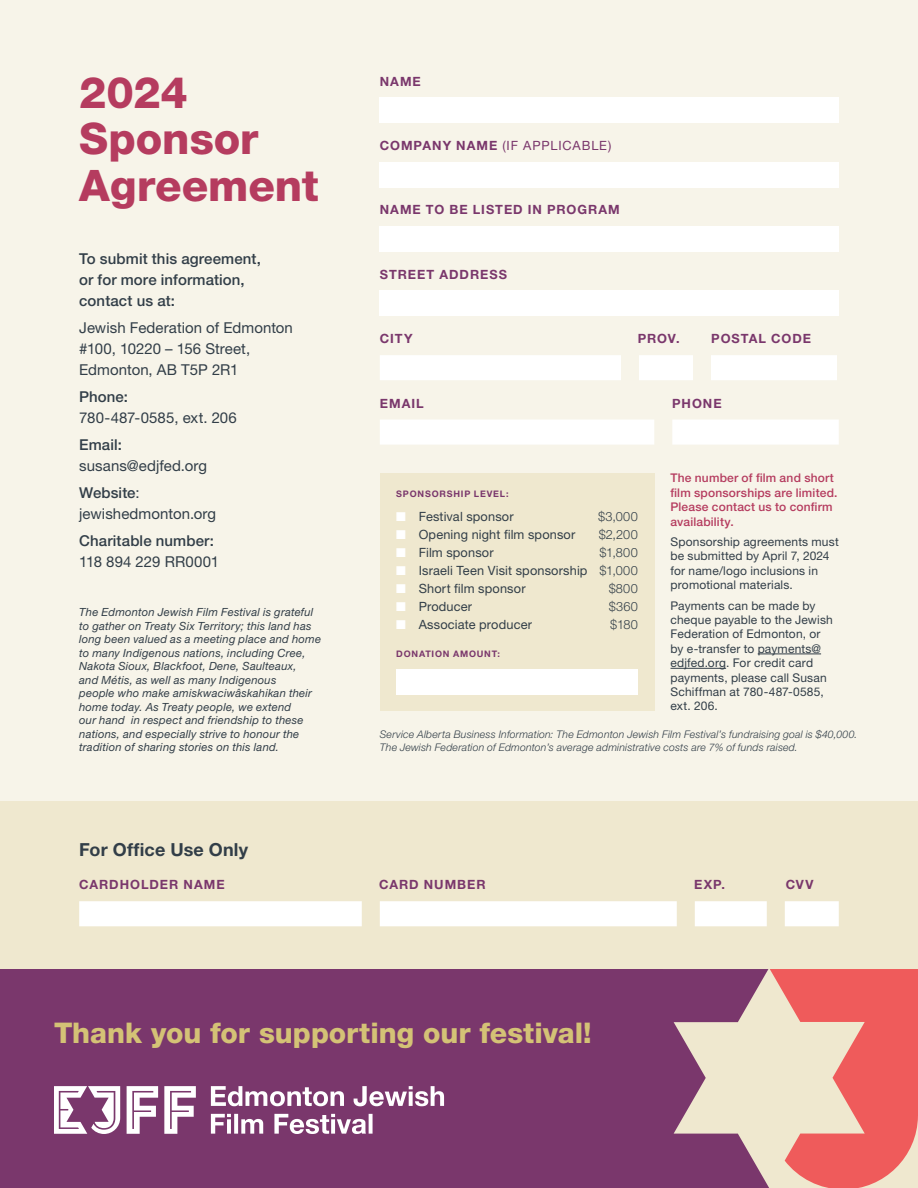
<style>
.page{position:relative;width:918px;height:1188px;background:#f7f4e9}
.page>*{position:absolute;margin:0;border:0;box-sizing:border-box;transform-origin:0 0}
.t1{font:800 43.5px/46.5px "Helvetica Neue LT Std";letter-spacing:-.005em;color:#b53c5f}
.t2{font:800 28.5px "Helvetica Neue LT Std";color:#d4c276}
.t3{font:700 18px "Helvetica Neue LT Std";letter-spacing:.01em;color:#323e48}
.body{font:15px/21px "Helvetica Neue LT Std";letter-spacing:.005em;color:#323e48}
.body-2{font:500 15px/21px "Helvetica Neue LT Std";letter-spacing:.005em;color:#323e48}
.body-3{font:12.75px "Helvetica Neue LT Std";letter-spacing:.015em;color:#323e48}
.t4{font:700 12.75px "Helvetica Neue LT Std";letter-spacing:.08em;color:#7a376c}
.body-4{font:300 12.75px "Helvetica Neue LT Std";letter-spacing:.02em;color:#323e48}
.t5{font:12.75px "Helvetica Neue LT Std";letter-spacing:.07em;color:#7a376c}
.body-5{font:12px/14.4px "Helvetica Neue LT Std";letter-spacing:.015em;color:#323e48}
.body-6{font:500 12px/14.4px "Helvetica Neue LT Std";letter-spacing:.015em;color:#b53c5f}
.body-7{font:italic 11.25px/13.5px "Helvetica Neue LT Std";letter-spacing:.02em;color:#323e48}
.body-8{font:italic 300 10.5px/12.6px "Helvetica Neue LT Std";letter-spacing:.015em;color:#323e48}
.t6{font:700 9px "Helvetica Neue LT Std";letter-spacing:.09em;color:#7a376c}
.s1{font-weight:500}
.s2{font-weight:400}
.s3{font-weight:700}
.s4{color:#fff}
.s5{font-weight:300}
</style>
<div class="page">
<div style="left:0;top:801px;width:918px;height:387px;background:#efe8cf"></div>
<svg style="left:663px;top:969px;width:255px;height:219px"></svg>
<div style="left:0;top:969px;width:663px;height:219px;background:#7a376c"></div>
<svg style="left:54px;top:1086px;width:66px;height:48px"></svg>
<svg style="left:127px;top:1086px;width:31px;height:48px"></svg>
<svg style="left:164px;top:1086px;width:32px;height:48px"></svg>
<svg style="left:211px;top:1114px;width:162px;height:20px"></svg>
<svg style="left:211px;top:1086px;width:233px;height:20px"></svg>
<div style="left:380px;top:98px;width:459px;height:25px;background:#fff"></div>
<div style="left:380px;top:162px;width:459px;height:25px;background:#fff"></div>
<div style="left:380px;top:226px;width:459px;height:25px;background:#fff"></div>
<div style="left:380px;top:291px;width:459px;height:25px;background:#fff"></div>
<svg style="left:380px;top:355px;width:457px;height:25px;background:#fefefd"></svg>
<svg style="left:380px;top:420px;width:459px;height:25px;background:#fefefd"></svg>
<div style="left:380px;top:474px;width:274px;height:237px;background:#efe8cf"></div>
<div style="left:396px;top:669px;width:242px;height:26px;background:#fff"></div>
<hr style="left:758px;top:654px;width:63px;height:1px;background:#323e48">
<hr style="left:670px;top:668px;width:56px;height:1px;background:#323e48">
<svg style="left:79px;top:901px;width:760px;height:25px;background:#fdfdfb"></svg>
<p class="t1" style="left:79px;top:69px;width:241px">2024<br>Sponsor<br>Agreement</p>
<p class="body-2" style="left:79px;top:248px;width:183px">To submit this agreement, or for more information, contact us at:</p>
<p class="body" style="left:79px;top:317px;width:215px">Jewish Federation of Edmonton #100, 10220 – 156 Street,<br>Edmonton, AB T5P 2R1</p>
<p class="body" style="left:79px;top:386px;width:159px"><span class="s1">Phone:<br></span>780-487-0585, ext. 206</p>
<p class="body" style="left:79px;top:434px;width:130px"><span class="s1">Email: </span>susans@edjfed.org</p>
<p class="body" style="left:79px;top:482px;width:139px"><span class="s1">Website</span>: jewishedmonton.org</p>
<p class="body-2" style="left:79px;top:530px;width:142px">Charitable number:<br><span class="s2">118 894 229 RR0001</span></p>
<p class="body-7" style="left:79px;top:605px;width:243px">The Edmonton Jewish Film Festival is grateful to gather on Treaty Six Territory; this land has long been valued as a meeting place and home to many Indigenous nations, including Cree, Nakota Sioux, Blackfoot, Dene, Saulteaux,<br>and Métis, as well as many Indigenous<br>people who make amiskwaciwâskahikan their home today. As Treaty people, we extend<br>our hand in respect and friendship to these nations, and especially strive to honour the tradition of sharing stories on this land.</p>
<h2 class="t4" style="left:380px;top:73px;width:43px">NAME</h2>
<h2 class="t5" style="left:380px;top:138px;width:233px"><span class="s3">COMPANY NAME</span> (IF APPLICABLE)</h2>
<h2 class="t4" style="left:380px;top:202px;width:242px">NAME TO BE LISTED IN PROGRAM</h2>
<h2 class="t4" style="left:380px;top:266px;width:129px">STREET ADDRESS</h2>
<h2 class="t4" style="left:380px;top:331px;width:34px">CITY</h2>
<h2 class="t4" style="left:638px;top:331px;width:43px">PROV.</h2>
<h2 class="t4" style="left:711px;top:331px;width:101px">POSTAL CODE</h2>
<h2 class="t4" style="left:380px;top:395px;width:45px">EMAIL</h2>
<h2 class="t4" style="left:672px;top:395px;width:51px">PHONE</h2>
<h2 class="t6" style="left:396px;top:488px;width:114px">SPONSORSHIP LEVEL:</h2>
<p class="body-3" style="left:396px;top:509px;width:119px"><span class="s4">■</span> Festival sponsor</p>
<p class="body-4" style="left:598px;top:508px;width:41px">$3,000</p>
<p class="body-3" style="left:396px;top:527px;width:181px"><span class="s4">■</span> Opening night film sponsor</p>
<p class="body-4" style="left:599px;top:526px;width:41px">$2,200</p>
<p class="body-3" style="left:396px;top:545px;width:99px"><span class="s4">■</span> Film sponsor</p>
<p class="body-4" style="left:599px;top:544px;width:40px">$1,800</p>
<p class="body-3" style="left:396px;top:563px;width:243px"><span class="s4">■</span> Israeli Teen Visit sponsorship <span class="s5">$1,000</span></p>
<p class="body-3" style="left:396px;top:581px;width:131px"><span class="s4">■</span> Short film sponsor</p>
<p class="body-4" style="left:609px;top:580px;width:31px">$800</p>
<p class="body-3" style="left:396px;top:599px;width:77px"><span class="s4">■</span> Producer</p>
<p class="body-4" style="left:609px;top:598px;width:30px">$360</p>
<p class="body-3" style="left:396px;top:617px;width:137px"><span class="s4">■</span> Associate producer</p>
<p class="body-4" style="left:610px;top:616px;width:29px">$180</p>
<h2 class="t6" style="left:396px;top:649px;width:105px">DONATION AMOUNT:</h2>
<p class="body-6" style="left:670px;top:471px;width:168px">The number of film and short film sponsorships are limited.<br>Please contact us to confirm availability.</p>
<p class="body-5" style="left:670px;top:534px;width:170px">Sponsorship agreements must be submitted by April 7, 2024 for name/logo inclusions in promotional materials.</p>
<p class="body-5" style="left:670px;top:598px;width:164px">Payments can be made by cheque payable to the Jewish<br>Federation of Edmonton, or by e-transfer to payments@ edjfed.org. For credit card payments, please call Susan<br>Schiffman at 780-487-0585, ext. 206.</p>
<p class="body-8" style="left:380px;top:728px;width:479px">Service Alberta Business Information: The Edmonton Jewish Film Festival’s fundraising goal is $40,000.<br>The Jewish Federation of Edmonton’s average administrative costs are 7% of funds raised.</p>
<p class="t3" style="left:79px;top:838px;width:170px">For Office Use Only</p>
<h2 class="t4" style="left:79px;top:877px;width:147px">CARDHOLDER NAME</h2>
<h2 class="t4" style="left:379px;top:877px;width:108px">CARD NUMBER</h2>
<h2 class="t4" style="left:694px;top:877px;width:32px">EXP.</h2>
<h2 class="t4" style="left:786px;top:877px;width:29px">CVV</h2>
<p class="t2" style="left:54px;top:1016px;width:539px">Thank you for supporting our festival!</p>
</div>
